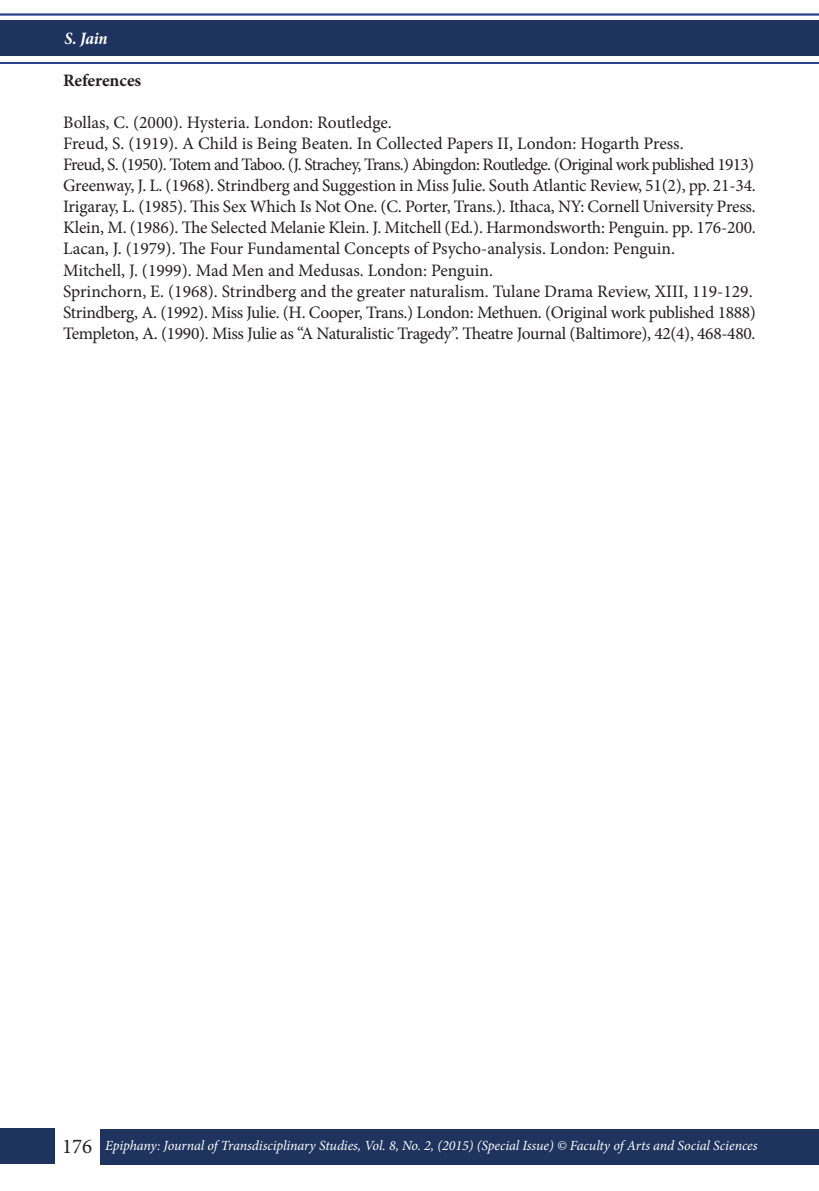
<style>
.page{position:relative;width:819px;height:1191px;background:#fff}
.page>*{position:absolute;margin:0;border:0;box-sizing:border-box;transform-origin:0 0}
.t1{font:21px "Minion Pro";color:#231f20}
.t2{font:17.5px "Minion Pro";letter-spacing:-.01em;color:#231f20}
.t3{font:17.5px "Minion Pro";letter-spacing:-.045em;color:#231f20}
.t4{font:700 17.5px "Minion Pro";letter-spacing:-.005em;color:#231f20}
.t5{font:italic 700 condensed 17.5px "Minion Pro";color:#fff}
.t6{font:italic 14px "Minion Pro";letter-spacing:-.01em;color:#fff}
</style>
<div class="page">
<div style="left:0;top:21px;width:819px;height:35px;background:#1e335d"></div>
<div style="left:100px;top:1128px;width:719px;height:36px;background:#1e335d"></div>
<div style="left:0;top:1128px;width:54px;height:35px;background:#1e335d"></div>
<hr style="left:0;top:14px;width:819px;height:1px;background:#253f8e">
<hr style="left:0;top:62px;width:819px;height:2px;background:#253f8e">
<p class="t5" style="left:64px;top:26px;width:45px">S. Jain</p>
<p class="t4" style="left:63px;top:68px;width:80px">References</p>
<p class="t2" style="left:63px;top:111px;width:330px">Bollas, C. (2000). Hysteria. London: Routledge.</p>
<p class="t2" style="left:63px;top:132px;width:622px">Freud, S. (1919). A Child is Being Beaten. In Collected Papers II, London: Hogarth Press.</p>
<p class="t3" style="left:63px;top:153px;width:692px">Freud, S. (1950). Totem and Taboo. (J. Strachey, Trans.) Abingdon: Routledge. (Original work published 1913)</p>
<p class="t2" style="left:63px;top:174px;width:694px">Greenway, J. L. (1968). Strindberg and Suggestion in Miss Julie. South Atlantic Review, 51(2), pp. 21-34.</p>
<p class="t2" style="left:63px;top:195px;width:694px">Irigaray, L. (1985). This Sex Which Is Not One. (C. Porter, Trans.). Ithaca, NY: Cornell University Press.</p>
<p class="t2" style="left:63px;top:216px;width:694px">Klein, M. (1986). The Selected Melanie Klein. J. Mitchell (Ed.). Harmondsworth: Penguin. pp. 176-200.</p>
<p class="t2" style="left:63px;top:237px;width:613px">Lacan, J. (1979). The Four Fundamental Concepts of Psycho-analysis. London: Penguin.</p>
<p class="t2" style="left:63px;top:258px;width:431px">Mitchell, J. (1999). Mad Men and Medusas. London: Penguin.</p>
<p class="t2" style="left:63px;top:279px;width:691px">Sprinchorn, E. (1968). Strindberg and the greater naturalism. Tulane Drama Review, XIII, 119-129.</p>
<p class="t2" style="left:63px;top:300px;width:694px">Strindberg, A. (1992). Miss Julie. (H. Cooper, Trans.) London: Methuen. (Original work published 1888)</p>
<p class="t2" style="left:63px;top:321px;width:694px">Templeton, A. (1990). Miss Julie as “A Naturalistic Tragedy”. Theatre Journal (Baltimore), 42(4), 468-480.</p>
<p class="t1" style="left:62px;top:1132px;width:32px">176</p>
<p class="t6" style="left:105px;top:1136px;width:653px">Epiphany: Journal of Transdisciplinary Studies, Vol. 8, No. 2, (2015) (Special Issue) © Faculty of Arts and Social Sciences</p>
</div>
